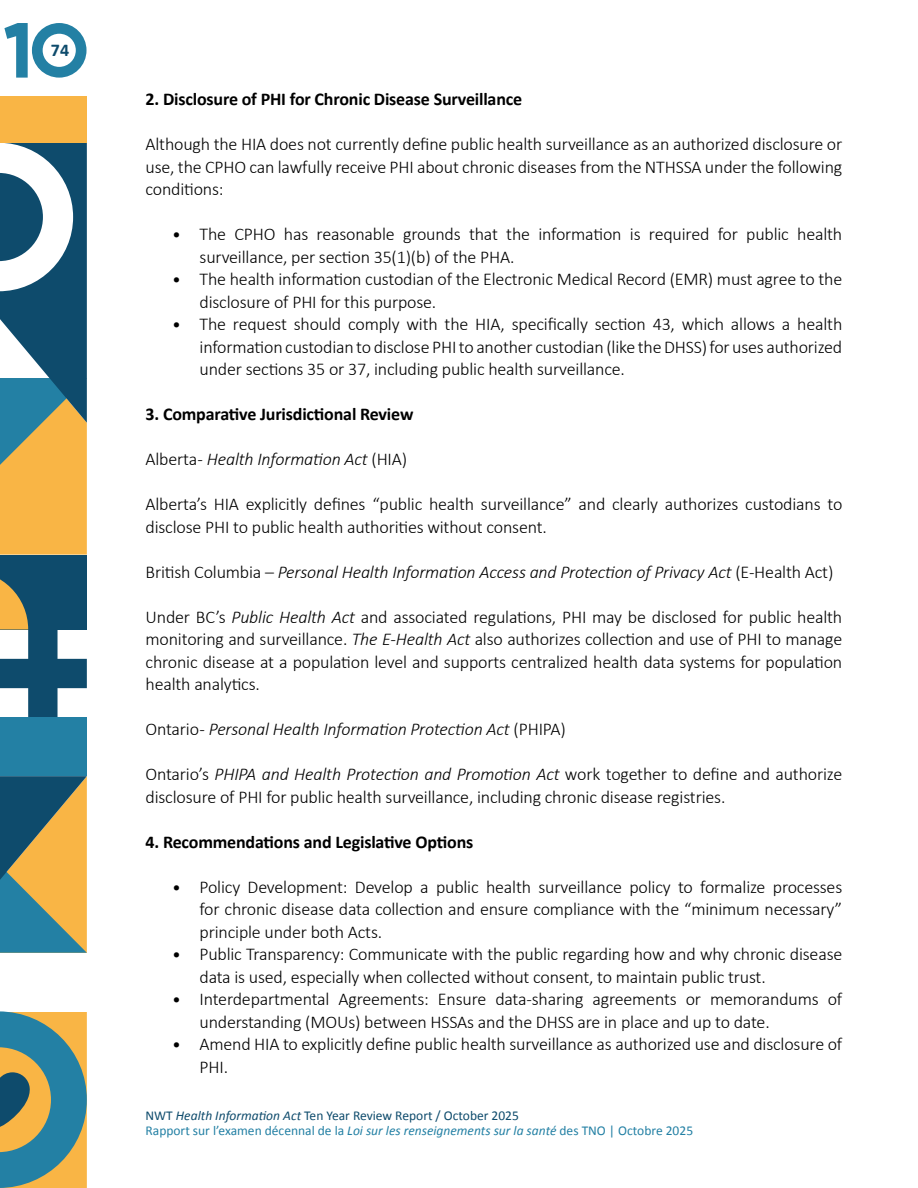
<style>
.page{position:relative;width:918px;height:1188px;background:#fff}
.page>*{position:absolute;margin:0;border:0;box-sizing:border-box;transform-origin:0 0}
.t1{font:300 18px/22.5px "Calibri";letter-spacing:-.01em;color:#000}
.t2{font:italic 300 18px "Calibri";letter-spacing:-.01em;color:#000}
.t3{font:700 18px "Calibri";letter-spacing:-.01em;color:#000}
.t4{font:700 18px "Calibri";color:#0e4b6c}
.t5{font:13.5px/15px "Calibri";color:#2380a4}
.s1{font-weight:400;font-size:16.5px}
.s2{font-style:normal}
.s3{font-style:italic}
.s4{color:#0e4b6c}
.s5{font-style:italic;color:#0e4b6c}
</style>
<div class="page">
<svg style="left:0;top:776px;width:87px;height:412px;background:#909e84"></svg>
<div style="left:0;top:718px;width:87px;height:58px;background:#2380a4"></div>
<div style="left:0;top:555px;width:87px;height:75px;background:#0e4b6c"></div>
<svg style="left:0;top:579px;width:87px;height:139px"></svg>
<svg style="left:0;top:143px;width:87px;height:412px"></svg>
<div style="left:0;top:96px;width:87px;height:47px;background:#f9b545"></div>
<svg style="left:4px;top:23px;width:83px;height:55px"></svg>
<p class="t4" style="left:51px;top:37px;width:20px">74</p>
<p class="t3" style="left:146px;top:86px;width:378px">2. Disclosure of PHI for Chronic Disease Surveillance</p>
<p class="t1" style="left:146px;top:133px;width:698px;text-align:justify">Although the HIA does not currently define public health surveillance as an authorized disclosure or use, the CPHO can lawfully receive PHI about chronic diseases from the NTHSSA under the following conditions:</p>
<p class="t1" style="left:200px;top:223px;width:644px;text-indent:-27px"><span class="s1">•</span> The CPHO has reasonable grounds that the information is required for public health surveillance, per section 35(1)(b) of the PHA.</p>
<p class="t1" style="left:200px;top:268px;width:644px;text-indent:-27px"><span class="s1">•</span> The health information custodian of the Electronic Medical Record (EMR) must agree to the disclosure of PHI for this purpose.</p>
<p class="t1" style="left:200px;top:313px;width:644px;text-align:justify;text-indent:-27px"><span class="s1">•</span> The request should comply with the HIA, specifically section 43, which allows a health information custodian to disclose PHI to another custodian (like the DHSS) for uses authorized under sections 35 or 37, including public health surveillance.</p>
<p class="t3" style="left:146px;top:401px;width:269px">3. Comparative Jurisdictional Review</p>
<p class="t2" style="left:146px;top:448px;width:263px"><span class="s2">Alberta -</span> Health Information Act <span class="s2">(HIA)</span></p>
<p class="t1" style="left:146px;top:493px;width:698px">Alberta’s HIA explicitly defines “public health surveillance” and clearly authorizes custodians to disclose PHI to public health authorities without consent.</p>
<p class="t2" style="left:146px;top:560px;width:689px"><span class="s2">British Columbia –</span> Personal Health Information Access and Protection of Privacy Act <span class="s2">(E-Health Act)</span></p>
<p class="t1" style="left:146px;top:605px;width:698px;text-align:justify">Under BC’s <span class="s3">Public Health Act</span> and associated regulations, PHI may be disclosed for public health monitoring and surveillance. <span class="s3">The E-Health Act</span> also authorizes collection and use of PHI to manage chronic disease at a population level and supports centralized health data systems for population health analytics.</p>
<p class="t2" style="left:146px;top:718px;width:422px"><span class="s2">Ontario -</span> Personal Health Information Protection Act <span class="s2">(PHIPA)</span></p>
<p class="t1" style="left:146px;top:763px;width:698px">Ontario’s <span class="s3">PHIPA and Health Protection and Promotion Act</span> work together to define and authorize disclosure of PHI for public health surveillance, including chronic disease registries.</p>
<p class="t3" style="left:146px;top:829px;width:329px">4. Recommendations and Legislative Options</p>
<p class="t1" style="left:200px;top:875px;width:644px;text-align:justify;text-indent:-27px"><span class="s1">•</span> Policy Development: Develop a public health surveillance policy to formalize processes for chronic disease data collection and ensure compliance with the “minimum necessary” principle under both Acts.</p>
<p class="t1" style="left:200px;top:943px;width:644px;text-indent:-27px"><span class="s1">•</span> Public Transparency: Communicate with the public regarding how and why chronic disease data is used, especially when collected without consent, to maintain public trust.</p>
<p class="t1" style="left:200px;top:988px;width:644px;text-indent:-27px"><span class="s1">•</span> Interdepartmental Agreements: Ensure data-sharing agreements or memorandums of understanding (MOUs) between HSSAs and the DHSS are in place and up to date.</p>
<p class="t1" style="left:200px;top:1033px;width:644px;text-indent:-27px"><span class="s1">•</span> Amend HIA to explicitly define public health surveillance as authorized use and disclosure of<br>PHI.</p>
<p class="t5" style="left:146px;top:1108px;width:549px"><span class="s4">NWT</span> <span class="s5">Health Information Act</span> <span class="s4">Ten Year Review Report / October 2025<br></span>Rapport sur l’examen décennal de la <span class="s3">Loi sur les renseignements sur la santé</span> des TNO | Octobre 2025</p>
</div>
